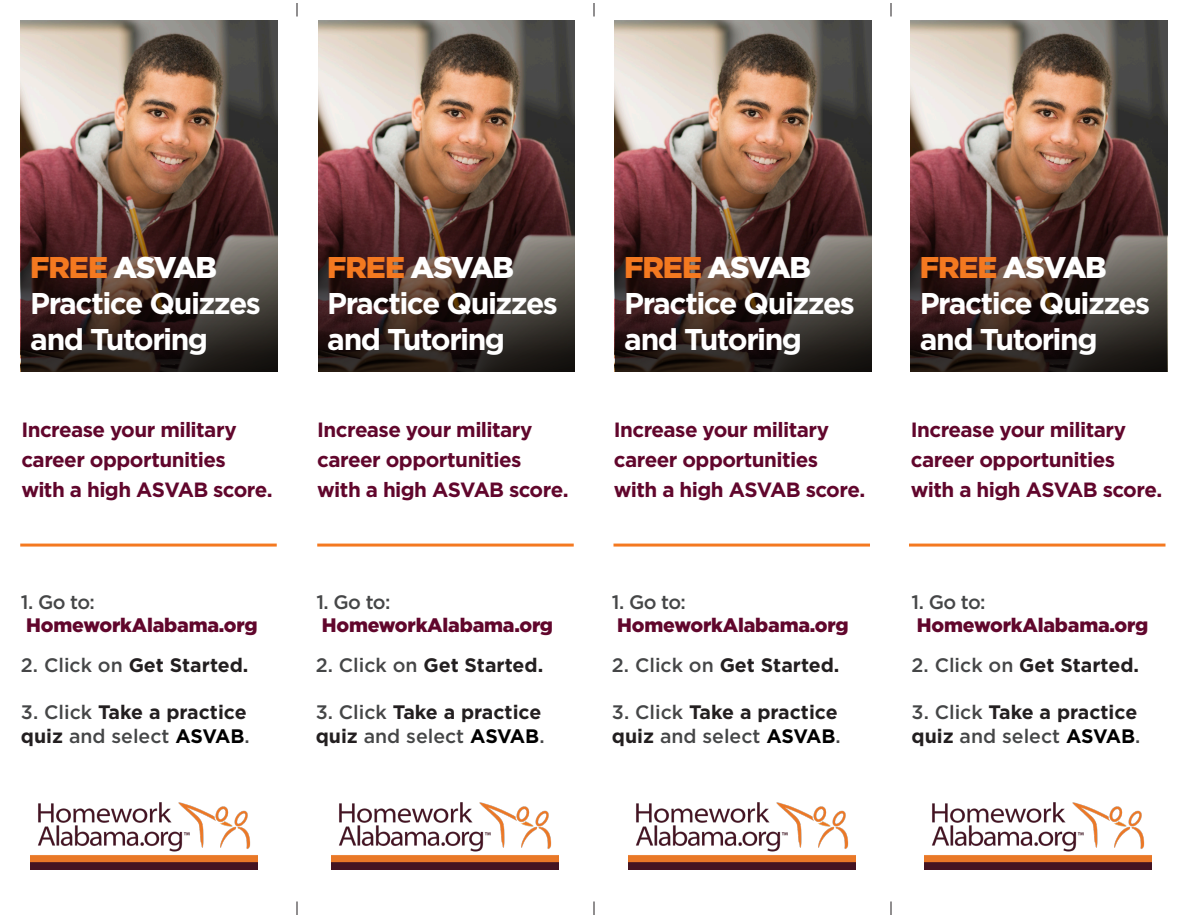
<style>
.page{position:relative;width:1188px;height:918px;background:#fff}
.page>*{position:absolute;margin:0;border:0;box-sizing:border-box;transform-origin:0 0}
.t1{font:700 30px/36px "Gotham";letter-spacing:-.05em;color:#fff}
.t2{font:700 20.7px/30px "Gotham";letter-spacing:-.025em;color:#61062c}
.t3{font:500 19.5px/23.4px "Gotham";color:#454647}
.t4{font:700 19.5px "Gotham";color:#231f20}
.t5{font:900 19.5px "Gotham";letter-spacing:-.01em;color:#61062c}
.s1{font-weight:900;color:#f47920}
.s2{font-weight:900}
.s3{font-weight:500;color:#454647}
.s4{font-weight:700;color:#231f20}
.s5{font-weight:700;color:#000}
</style>
<div class="page">
<img style="left:318px;top:20px;width:257px;height:352px">
<img style="left:21px;top:20px;width:257px;height:352px">
<img style="left:615px;top:20px;width:257px;height:352px">
<hr style="left:20px;top:544px;width:257px;height:3px;background:#f47920">
<hr style="left:317px;top:544px;width:257px;height:3px;background:#f47920">
<hr style="left:613px;top:544px;width:257px;height:3px;background:#f47920">
<hr style="left:909px;top:544px;width:256px;height:3px;background:#f47920">
<svg style="left:297px;top:3px;width:1px;height:13px"></svg>
<svg style="left:594px;top:3px;width:1px;height:13px"></svg>
<svg style="left:891px;top:3px;width:1px;height:13px"></svg>
<svg style="left:297px;top:902px;width:1px;height:13px"></svg>
<svg style="left:594px;top:902px;width:1px;height:13px"></svg>
<svg style="left:891px;top:902px;width:1px;height:13px"></svg>
<img style="left:910px;top:20px;width:257px;height:352px">
<img style="left:30px;top:802px;width:227px;height:68px">
<img style="left:331px;top:802px;width:227px;height:68px">
<img style="left:629px;top:802px;width:227px;height:68px">
<img style="left:924px;top:802px;width:227px;height:68px">
<p class="t1" style="left:30px;top:249px;width:232px"><span class="s1">FREE</span> <span class="s2">ASVAB<br></span>Practice Quizzes and Tutoring</p>
<p class="t1" style="left:624px;top:249px;width:232px"><span class="s1">FREE</span> <span class="s2">ASVAB<br></span>Practice Quizzes and Tutoring</p>
<p class="t1" style="left:327px;top:249px;width:232px"><span class="s1">FREE</span> <span class="s2">ASVAB<br></span>Practice Quizzes and Tutoring</p>
<p class="t1" style="left:920px;top:249px;width:232px"><span class="s1">FREE</span> <span class="s2">ASVAB<br></span>Practice Quizzes and Tutoring</p>
<p class="t2" style="left:21px;top:415px;width:253px">Increase your military career opportunities with a high ASVAB score.</p>
<p class="t2" style="left:317px;top:415px;width:253px">Increase your military career opportunities with a high ASVAB score.</p>
<p class="t3" style="left:21px;top:590px;width:76px">1. Go to:</p>
<p class="t5" style="left:26px;top:612px;width:233px">HomeworkAlabama.org</p>
<p class="t4" style="left:21px;top:653px;width:229px"><span class="s3">2. Click on</span> Get Started.</p>
<p class="t3" style="left:21px;top:700px;width:230px">3. Click <span class="s4">Take a practice quiz</span> and select <span class="s5">ASVAB</span>.</p>
<p class="t3" style="left:316px;top:590px;width:76px">1. Go to:</p>
<p class="t5" style="left:322px;top:612px;width:233px">HomeworkAlabama.org</p>
<p class="t4" style="left:316px;top:653px;width:229px"><span class="s3">2. Click on</span> Get Started.</p>
<p class="t3" style="left:316px;top:700px;width:230px">3. Click <span class="s4">Take a practice quiz</span> and select <span class="s5">ASVAB</span>.</p>
<p class="t2" style="left:614px;top:415px;width:253px">Increase your military career opportunities with a high ASVAB score.</p>
<p class="t2" style="left:911px;top:415px;width:253px">Increase your military career opportunities with a high ASVAB score.</p>
<p class="t3" style="left:612px;top:590px;width:76px">1. Go to:</p>
<p class="t5" style="left:617px;top:612px;width:233px">HomeworkAlabama.org</p>
<p class="t4" style="left:612px;top:653px;width:229px"><span class="s3">2. Click on</span> Get Started.</p>
<p class="t3" style="left:612px;top:700px;width:230px">3. Click <span class="s4">Take a practice quiz</span> and select <span class="s5">ASVAB</span>.</p>
<p class="t3" style="left:912px;top:590px;width:76px">1. Go to:</p>
<p class="t5" style="left:917px;top:612px;width:233px">HomeworkAlabama.org</p>
<p class="t4" style="left:912px;top:653px;width:229px"><span class="s3">2. Click on</span> Get Started.</p>
<p class="t3" style="left:912px;top:700px;width:230px">3. Click <span class="s4">Take a practice quiz</span> and select <span class="s5">ASVAB</span>.</p>
</div>
